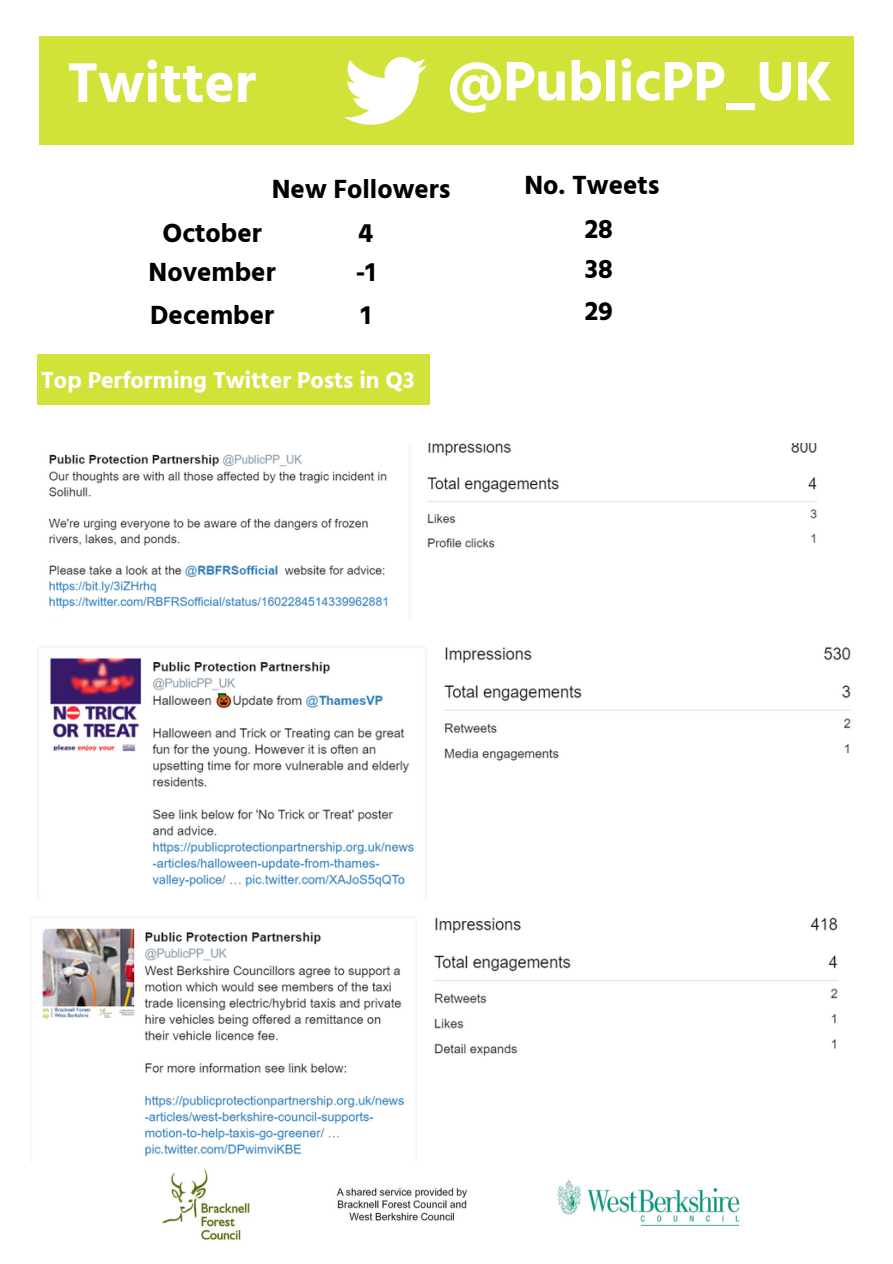
<style>
.page{position:relative;width:893px;height:1264px;background:#fff}
.page>*{position:absolute;margin:0;border:0;box-sizing:border-box;transform-origin:0 0}
.t1{font:700 57.15px "Hind Guntur";color:#fff}
.t2{font:700 56.85px "Hind Guntur";color:#fff}
.t3{font:700 27px "Hind Guntur";color:#000}
.t4{font:700 23.7px "Hind Guntur";color:#fff}
</style>
<div class="page">
<div style="left:39px;top:36px;width:814px;height:109px;background:#d1e338"></div>
<svg style="left:344px;top:57px;width:83px;height:68px"></svg>
<div style="left:37px;top:355px;width:393px;height:50px;background:#d1e338"></div>
<img style="left:162px;top:1161px;width:578px;height:80px">
<img style="left:48px;top:444px;width:769px;height:175px">
<img style="left:38px;top:646px;width:813px;height:252px">
<img style="left:31px;top:917px;width:807px;height:244px">
<h1 class="t1" style="left:67px;top:49px;width:190px">Twitter</h1>
<h2 class="t2" style="left:447px;top:47px;width:386px">@PublicPP_UK</h2>
<p class="t3" style="left:272px;top:172px;width:180px">New Followers</p>
<p class="t3" style="left:524px;top:169px;width:137px">No. Tweets</p>
<p class="t3" style="left:162px;top:216px;width:101px">October</p>
<p class="t3" style="left:358px;top:216px;width:17px">4</p>
<p class="t3" style="left:584px;top:213px;width:30px">28</p>
<p class="t3" style="left:149px;top:256px;width:128px">November</p>
<p class="t3" style="left:356px;top:256px;width:21px">-1</p>
<p class="t3" style="left:585px;top:252px;width:29px">38</p>
<p class="t3" style="left:150px;top:298px;width:125px">December</p>
<p class="t3" style="left:360px;top:298px;width:12px">1</p>
<p class="t3" style="left:585px;top:295px;width:29px">29</p>
<p class="t4" style="left:41px;top:365px;width:375px">Top Performing Twitter Posts in Q3</p>
</div>
